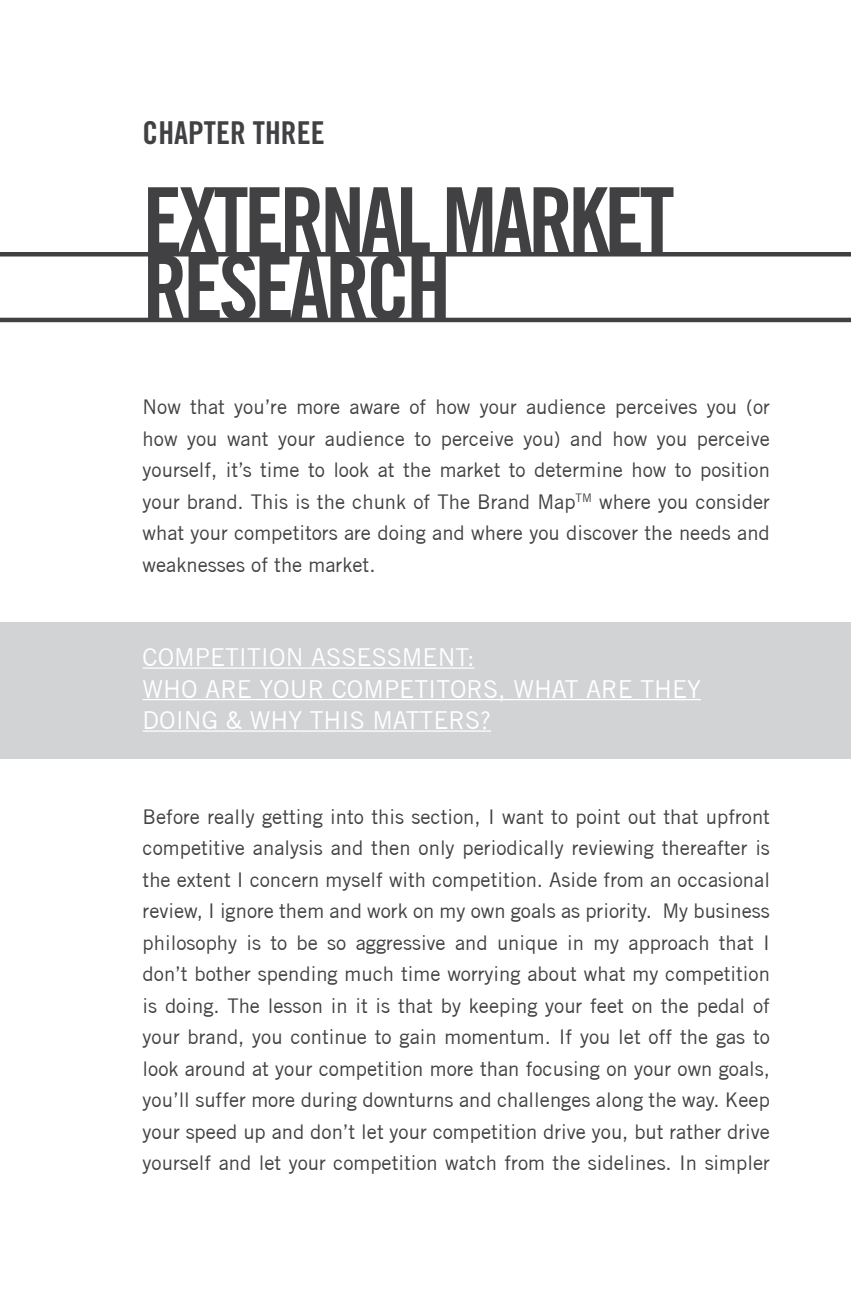
<style>
.page{position:relative;width:851px;height:1296px;background:#fff}
.page>*{position:absolute;margin:0;border:0;box-sizing:border-box;transform-origin:0 0}
.t1{font:90px/67.5px "Trade Gothic LT Std Bd Cn 20";letter-spacing:-.05em;color:#414042}
.t2{font:31.5px "Trade Gothic LT Std Bd Cn 20";color:#414042}
.t3{font:24.75px/31.5px "Trade Gothic";color:#fff}
.t4{font:20.25px/31.5px "Trade Gothic";color:#414042;text-align:justify}
</style>
<div class="page">
<div style="left:0;top:622px;width:850px;height:136px;background:#d1d3d4"></div>
<hr style="left:143px;top:667px;width:331px;height:2px;background:#fff">
<hr style="left:143px;top:699px;width:558px;height:1px;background:#fff">
<hr style="left:143px;top:730px;width:348px;height:2px;background:#fff">
<hr style="left:0;top:252px;width:850px;height:4px;background:#414042">
<hr style="left:0;top:318px;width:850px;height:4px;background:#414042">
<h2 class="t2" style="left:143px;top:114px;width:183px">CHAPTER THREE</h2>
<h1 class="t1" style="left:143px;top:186px;width:533px">EXTERNAL MARKET<br>RESEARCH</h1>
<p class="t4" style="left:143px;top:391px;width:628px">Now that you’re more aware of how your audience perceives you (or how you want your audience to perceive you) and how you perceive yourself, it’s time to look at the market to determine how to position your brand. This is the chunk of The Brand Map<sup>TM</sup> where you consider what your competitors are doing and where you discover the needs and weaknesses of the market.</p>
<p class="t3" style="left:143px;top:641px;width:559px">COMPETITION ASSESSMENT:<br>WHO ARE YOUR COMPETITORS, WHAT ARE THEY<br>DOING &amp; WHY THIS MATTERS?</p>
<p class="t4" style="left:143px;top:801px;width:629px">Before really getting into this section, I want to point out that upfront competitive analysis and then only periodically reviewing thereafter is the extent I concern myself with competition. Aside from an occasional review, I ignore them and work on my own goals as priority. My business philosophy is to be so aggressive and unique in my approach that I don’t bother spending much time worrying about what my competition is doing. The lesson in it is that by keeping your feet on the pedal of your brand, you continue to gain momentum. If you let off the gas to look around at your competition more than focusing on your own goals, you’ll suffer more during downturns and challenges along the way. Keep your speed up and don’t let your competition drive you, but rather drive yourself and let your competition watch from the sidelines. In simpler</p>
</div>
